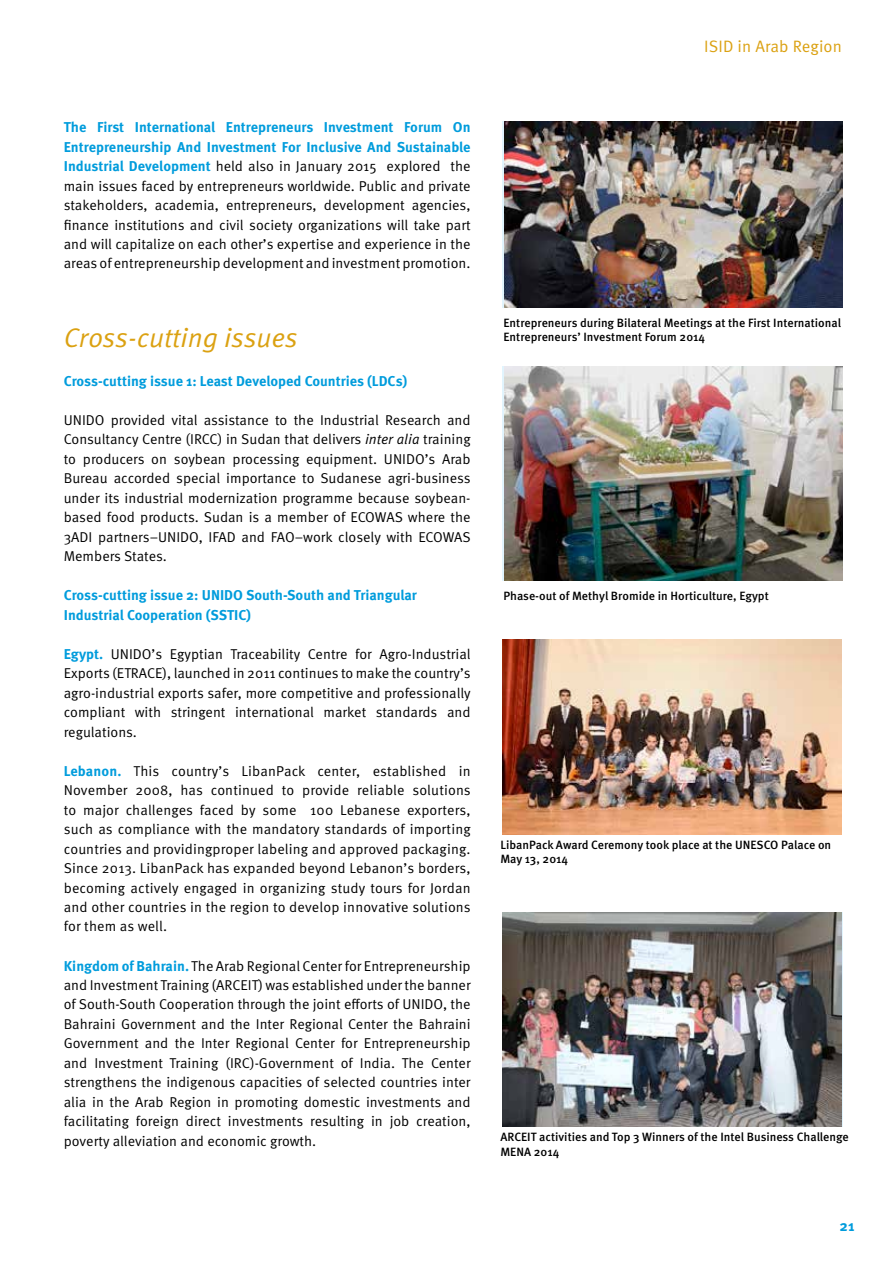
<style>
.page{position:relative;width:893px;height:1263px;background:#fff}
.page>*{position:absolute;margin:0;border:0;box-sizing:border-box;transform-origin:0 0}
.t1{font:italic 27px "Meta Pro";letter-spacing:-.005em;color:#dba111}
.t2{font:16.5px "Meta Pro";letter-spacing:.005em;color:#dba111}
.t3{font:700 15px "Meta Pro";color:#009cdc}
.t4{font:14.25px/19.5px "Meta Pro";color:#000;text-align:justify}
.t5{font:700 14.25px/19.5px "Meta Pro";color:#009cdc}
.t6{font:500 12px/14.4px "Meta Pro";color:#000}
.s1{font-weight:700;color:#009cdc}
.s2{font-style:italic}
</style>
<div class="page">
<img style="left:505px;top:121px;width:337px;height:187px">
<img style="left:505px;top:366px;width:337px;height:214px">
<img style="left:502px;top:639px;width:340px;height:195px">
<img style="left:502px;top:912px;width:340px;height:215px">
<p class="t4" style="left:64px;top:118px;width:408px"><span class="s1">The First International Entrepreneurs Investment Forum On Entrepreneurship And Investment For Inclusive And Sustainable Industrial Development</span> held also in January 2015 explored the main issues faced by entrepreneurs worldwide. Public and private stakeholders, academia, entrepreneurs, development agencies, finance institutions and civil society organizations will take part and will capitalize on each other’s expertise and experience in the areas of entrepreneurship development and investment promotion.</p>
<h1 class="t1" style="left:64px;top:320px;width:235px">Cross-cutting issues</h1>
<p class="t5" style="left:64px;top:371px;width:345px">Cross-cutting issue 1: Least Developed Countries (LDCs)</p>
<p class="t4" style="left:64px;top:410px;width:409px">UNIDO provided vital assistance to the Industrial Research and Consultancy Centre (IRCC) in Sudan that delivers <span class="s2">inter alia</span> training to producers on soybean processing equipment. UNIDO’s Arab Bureau accorded special importance to Sudanese agri-business under its industrial modernization programme because soybean&shy;based food products. Sudan is a member of ECOWAS where the 3ADI partners–UNIDO, IFAD and FAO–work closely with ECOWAS Members States.</p>
<p class="t5" style="left:64px;top:586px;width:355px">Cross-cutting issue 2: UNIDO South-South and Triangular<br>Industrial Cooperation (SSTIC)</p>
<p class="t4" style="left:64px;top:644px;width:408px"><span class="s1">Egypt.</span> UNIDO’s Egyptian Traceability Centre for Agro-Industrial Exports (ETRACE), launched in 2011 continues to make the country’s agro-industrial exports safer, more competitive and professionally compliant with stringent international market standards and regulations.</p>
<p class="t4" style="left:64px;top:761px;width:408px"><span class="s1">Lebanon.</span> This country’s LibanPack center, established in November 2008, has continued to provide reliable solutions to major challenges faced by some 100 Lebanese exporters, such as compliance with the mandatory standards of importing countries and providingproper labeling and approved packaging.<br>Since 2013. LibanPack has expanded beyond Lebanon’s borders, becoming actively engaged in organizing study tours for Jordan and other countries in the region to develop innovative solutions for them as well.</p>
<p class="t4" style="left:64px;top:956px;width:408px"><span class="s1">Kingdom of Bahrain.</span> The Arab Regional Center for Entrepreneurship and Investment Training (ARCEIT) was established under the banner of South-South Cooperation through the joint efforts of UNIDO, the Bahraini Government and the Inter Regional Center the Bahraini Government and the Inter Regional Center for Entrepreneurship and Investment Training (IRC)-Government of India. The Center strengthens the indigenous capacities of selected countries inter alia in the Arab Region in promoting domestic investments and facilitating foreign direct investments resulting in job creation, poverty alleviation and economic growth.</p>
<p class="t2" style="left:704px;top:36px;width:139px">ISID in Arab Region</p>
<p class="t6" style="left:503px;top:316px;width:339px">Entrepreneurs during Bilateral Meetings at the First International<br>Entrepreneurs’ Investment Forum 2014</p>
<p class="t6" style="left:503px;top:589px;width:267px">Phase-out of Methyl Bromide in Horticulture, Egypt</p>
<p class="t6" style="left:500px;top:838px;width:332px">LibanPack Award Ceremony took place at the UNESCO Palace on<br>May 13, 2014</p>
<p class="t6" style="left:500px;top:1130px;width:350px">ARCEIT activities and Top 3 Winners of the Intel Business Challenge<br>MENA 2014</p>
<p class="t3" style="left:840px;top:1217px;width:17px">21</p>
</div>
